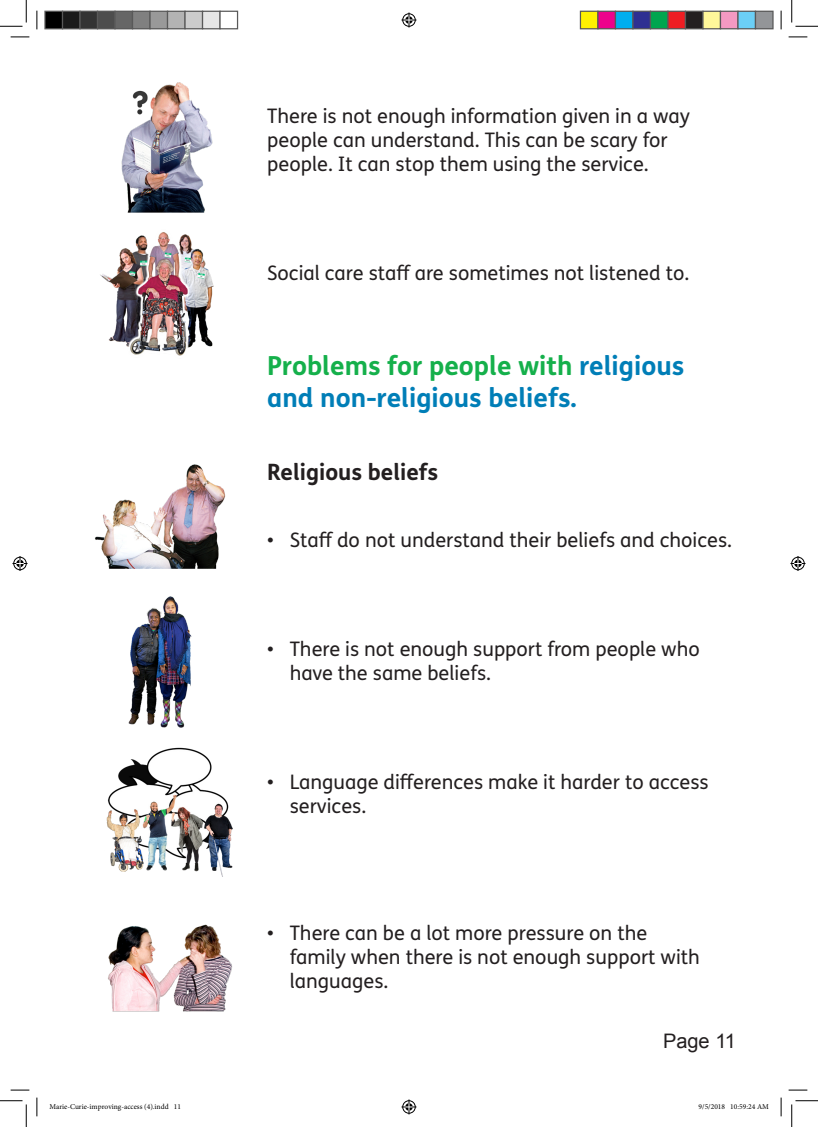
<style>
.page{position:relative;width:818px;height:1127px;background:#fff}
.page>*{position:absolute;margin:0;border:0;box-sizing:border-box;transform-origin:0 0}
.Bodytext{font:700 26.25px/31.5px "FS Me Pro";color:#007eb7}
.Bodytext-2{font:700 22.5px "FS Me Pro";color:#231f20}
.Bodytext-3{font:20px/24px "FS Me Pro";color:#231f20}
.t1{font:20px "Arial";color:#231f20}
.t2{font:7.5px "Minion Pro";color:#000}
.s1{color:#15b04b}
</style>
<div class="page">
<img style="left:100px;top:232px;width:114px;height:124px">
<img style="left:128px;top:596px;width:64px;height:131px">
<img style="left:121px;top:82px;width:92px;height:131px">
<img style="left:106px;top:747px;width:127px;height:129px">
<img style="left:108px;top:924px;width:124px;height:88px">
<img style="left:95px;top:464px;width:130px;height:105px">
<svg style="left:11px;top:36px;width:18px;height:2px"></svg>
<svg style="left:788px;top:36px;width:19px;height:2px"></svg>
<svg style="left:11px;top:1089px;width:18px;height:1px"></svg>
<svg style="left:788px;top:1089px;width:19px;height:1px"></svg>
<svg style="left:36px;top:11px;width:2px;height:18px"></svg>
<svg style="left:36px;top:1097px;width:2px;height:18px"></svg>
<svg style="left:780px;top:11px;width:2px;height:18px"></svg>
<svg style="left:780px;top:1097px;width:2px;height:18px"></svg>
<svg style="left:0;top:0;width:27px;height:27px"></svg>
<svg style="left:0;top:1100px;width:27px;height:26px"></svg>
<svg style="left:791px;top:0;width:27px;height:27px"></svg>
<svg style="left:791px;top:1100px;width:27px;height:26px"></svg>
<svg style="left:401px;top:13px;width:15px;height:15px"></svg>
<svg style="left:401px;top:1099px;width:15px;height:15px"></svg>
<svg style="left:13px;top:556px;width:15px;height:15px"></svg>
<svg style="left:790px;top:556px;width:15px;height:15px"></svg>
<div style="left:45px;top:11px;width:18px;height:18px;background:#000"></div>
<div style="left:44px;top:11px;width:19px;height:18px;border:1px solid #595959"></div>
<div style="left:63px;top:11px;width:17px;height:18px;background:#1a1a1a"></div>
<div style="left:62px;top:11px;width:19px;height:18px;border:1px solid #595959"></div>
<div style="left:80px;top:11px;width:18px;height:18px;background:#333"></div>
<div style="left:79px;top:11px;width:19px;height:18px;border:1px solid #595959"></div>
<div style="left:98px;top:11px;width:17px;height:18px;background:#4d4d4d"></div>
<div style="left:97px;top:11px;width:19px;height:18px;border:1px solid #595959"></div>
<div style="left:115px;top:11px;width:18px;height:18px;background:#666"></div>
<div style="left:114px;top:11px;width:19px;height:18px;border:1px solid #595959"></div>
<div style="left:133px;top:11px;width:17px;height:18px;background:#808080"></div>
<div style="left:132px;top:11px;width:19px;height:18px;border:1px solid #595959"></div>
<div style="left:150px;top:11px;width:18px;height:18px;background:#999"></div>
<div style="left:149px;top:11px;width:19px;height:18px;border:1px solid #595959"></div>
<div style="left:168px;top:11px;width:17px;height:18px;background:#b3b3b3"></div>
<div style="left:167px;top:11px;width:19px;height:18px;border:1px solid #595959"></div>
<div style="left:185px;top:11px;width:18px;height:18px;background:#ccc"></div>
<div style="left:184px;top:11px;width:19px;height:18px;border:1px solid #595959"></div>
<div style="left:203px;top:11px;width:17px;height:18px;background:#e6e6e6"></div>
<div style="left:202px;top:11px;width:19px;height:18px;border:1px solid #595959"></div>
<div style="left:219px;top:11px;width:19px;height:18px;border:1px solid #595959"></div>
<div style="left:580px;top:11px;width:18px;height:18px;background:#fff101"></div>
<div style="left:580px;top:11px;width:18px;height:18px;border:1px solid #595959"></div>
<div style="left:598px;top:11px;width:17px;height:18px;background:#ed028c"></div>
<div style="left:597px;top:11px;width:19px;height:18px;border:1px solid #595959"></div>
<div style="left:615px;top:11px;width:18px;height:18px;background:#00aeef"></div>
<div style="left:615px;top:11px;width:18px;height:18px;border:1px solid #595959"></div>
<div style="left:633px;top:11px;width:17px;height:18px;background:#2e3092"></div>
<div style="left:632px;top:11px;width:19px;height:18px;border:1px solid #595959"></div>
<div style="left:650px;top:11px;width:18px;height:18px;background:#00a54f"></div>
<div style="left:650px;top:11px;width:18px;height:18px;border:1px solid #595959"></div>
<div style="left:668px;top:11px;width:17px;height:18px;background:#ee1d23"></div>
<div style="left:667px;top:11px;width:19px;height:18px;border:1px solid #595959"></div>
<div style="left:685px;top:11px;width:18px;height:18px;background:#231f20"></div>
<div style="left:685px;top:11px;width:18px;height:18px;border:1px solid #595959"></div>
<div style="left:703px;top:11px;width:17px;height:18px;background:#fff79a"></div>
<div style="left:702px;top:11px;width:19px;height:18px;border:1px solid #595959"></div>
<div style="left:720px;top:11px;width:18px;height:18px;background:#f499c2"></div>
<div style="left:720px;top:11px;width:18px;height:18px;border:1px solid #595959"></div>
<div style="left:738px;top:11px;width:17px;height:18px;background:#6bcff6"></div>
<div style="left:737px;top:11px;width:19px;height:18px;border:1px solid #595959"></div>
<div style="left:755px;top:11px;width:18px;height:18px;background:#939598"></div>
<div style="left:755px;top:11px;width:18px;height:18px;border:1px solid #595959"></div>
<p class="Bodytext-3" style="left:267px;top:103px;width:424px">There is not enough information given in a way people can understand. This can be scary for people. It can stop them using the service.</p>
<p class="Bodytext-3" style="left:267px;top:260px;width:423px">Social care staff are sometimes not listened to.</p>
<p class="Bodytext" style="left:267px;top:349px;width:419px"><span class="s1">Problems for people with</span> religious and non-religious beliefs.</p>
<p class="Bodytext-2" style="left:267px;top:454px;width:173px">Religious beliefs</p>
<p class="Bodytext-3" style="left:267px;top:527px;width:466px">• Staff do not understand their beliefs and choices.</p>
<p class="Bodytext-3" style="left:290px;top:636px;width:412px;text-indent:-22px">• There is not enough support from people who have the same beliefs.</p>
<p class="Bodytext-3" style="left:290px;top:769px;width:420px;text-indent:-22px">• Language differences make it harder to access services.</p>
<p class="Bodytext-3" style="left:290px;top:920px;width:412px;text-indent:-22px">• There can be a lot more pressure on the family when there is not enough support with languages.</p>
<p class="t1" style="left:663px;top:1027px;width:75px">Page 11</p>
<p class="t2" style="left:49px;top:1101px;width:133px">Marie-Curie-improving-access (4).indd 11</p>
<p class="t2" style="left:698px;top:1101px;width:72px">9/5/2018 10:59:24 AM</p>
</div>
